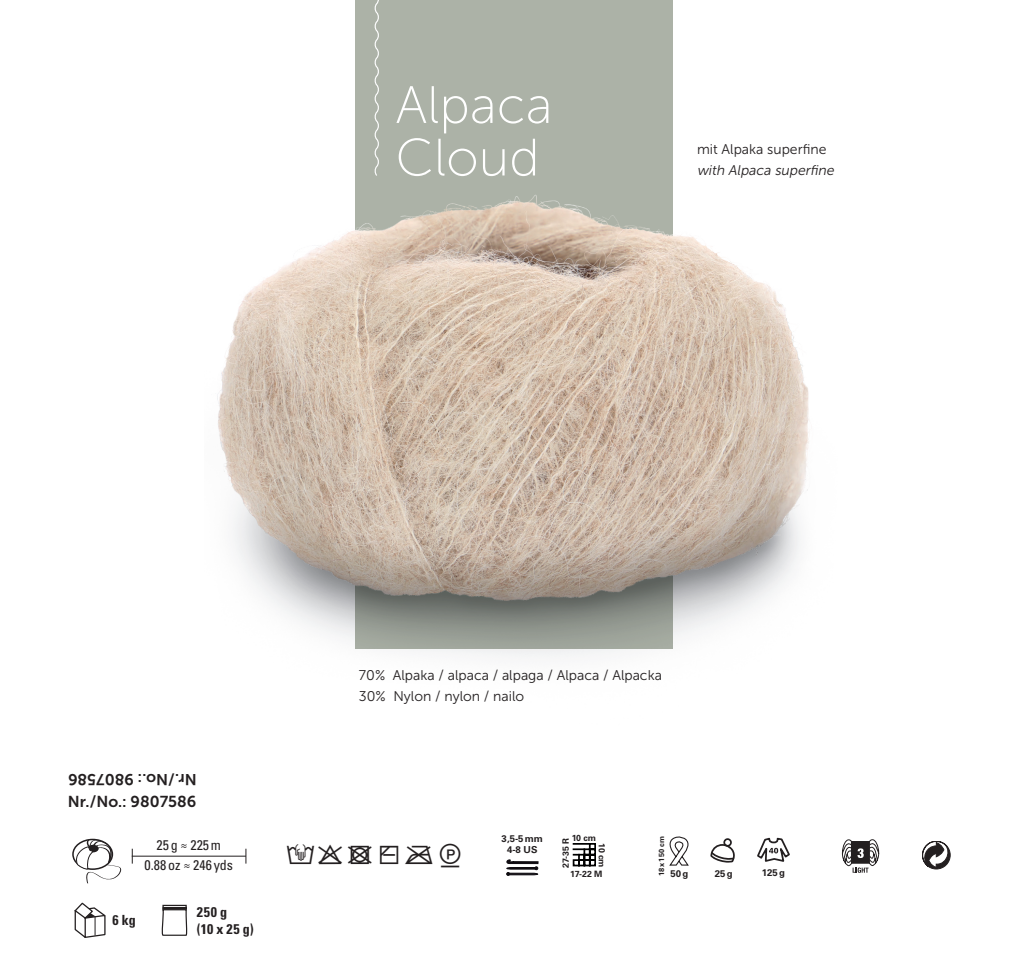
<style>
.page{position:relative;width:1024px;height:959px;background:#fff}
.page>*{position:absolute;margin:0;border:0;box-sizing:border-box;transform-origin:0 0}
.t1{font:52.5px/52.5px "Museo Sans 100";color:#fff}
.t2{font:15.75px "Museo Sans 700";color:#231f20}
.t3{font:14px/21px "Museo Sans 300";color:#231f20}
.t4{font:condensed 14px/19.8px "Univers LT Std";color:#231f20;text-align:center}
.t5{font:italic 14px "Museo Sans 300";color:#231f20}
.t6{font:700 condensed 14px/17.5px "Univers LT Std";letter-spacing:.05em;color:#231f20}
.t7{font:700 9.62px/11.5px "Univers LT Std";color:#231f20;text-align:center}
.t8{font:700 8.75px "Univers LT Std";color:#231f20}
.t9{font:700 7.35px "Univers LT Std";color:#231f20}
</style>
<div class="page">
<div style="left:355px;top:0;width:318px;height:648px;background:#acb2a7"></div>
<svg style="left:374px;top:0;width:5px;height:167px"></svg>
<hr style="left:132px;top:855px;width:114px;height:1px;background:#231f20">
<svg style="left:132px;top:848px;width:1px;height:15px"></svg>
<svg style="left:245px;top:848px;width:1px;height:15px"></svg>
<div style="left:72px;top:838px;width:41px;height:31px;border:2px solid #231f20;border-radius:50%"></div>
<svg style="left:74px;top:839px;width:47px;height:44px"></svg>
<hr style="left:163px;top:905px;width:23px;height:4px;background:#f1f0f1">
<div style="left:162px;top:904px;width:25px;height:6px;border:1px solid #231f20"></div>
<svg style="left:162px;top:907px;width:25px;height:28px"></svg>
<svg style="left:506px;top:859px;width:32px;height:16px"></svg>
<svg style="left:572px;top:843px;width:23px;height:23px"></svg>
<svg style="left:710px;top:838px;width:25px;height:24px"></svg>
<svg style="left:669px;top:836px;width:20px;height:29px"></svg>
<svg style="left:757px;top:837px;width:32px;height:24px"></svg>
<svg style="left:842px;top:839px;width:37px;height:33px"></svg>
<svg style="left:922px;top:841px;width:28px;height:27px"></svg>
<svg style="left:75px;top:902px;width:31px;height:35px"></svg>
<img style="left:205px;top:167px;width:608px;height:450px">
<h1 class="t1" style="left:395px;top:79px;width:159px">Alpaca<br>Cloud</h1>
<p class="t3" style="left:697px;top:139px;width:131px">mit Alpaka superfine</p>
<p class="t5" style="left:697px;top:163px;width:141px">with Alpaca superfine</p>
<p class="t2" style="left:197px;top:787px;width:130px;rotate:-180deg">Nr. / No.: 9807586</p>
<p class="t2" style="left:68px;top:792px;width:130px">Nr. / No.: 9807586</p>
<p class="t4" style="left:145px;top:835px;width:90px">25g ≈ 225m<br>0.88oz ≈ 246 yds</p>
<p class="t6" style="left:197px;top:902px;width:58px">250 g<br>(10 x 25 g)</p>
<p class="t6" style="left:112px;top:911px;width:25px">6 kg</p>
<p class="t3" style="left:359px;top:664px;width:304px">70 % Alpaka / alpaca / alpaga / Alpaca / Alpacka<br>30 % Nylon / nylon / nailo</p>
<p class="t8" style="left:571px;top:832px;width:26px">10 cm</p>
<p class="t7" style="left:501px;top:832px;width:43px">3,5-5mm<br>4-8 US</p>
<p class="t8" style="left:560px;top:867px;width:32px;rotate:-90deg">27-35 R</p>
<p class="t8" style="left:607px;top:843px;width:26px;rotate:90deg">10 cm</p>
<p class="t9" style="left:657px;top:875px;width:41px;rotate:-90deg">18x150 cm</p>
<p class="t7" style="left:670px;top:867px;width:19px">50g</p>
<p class="t7" style="left:762px;top:867px;width:25px">125g</p>
<p class="t7" style="left:715px;top:867px;width:19px">25g</p>
<p class="t8" style="left:570px;top:868px;width:34px">17-22 M</p>
</div>
